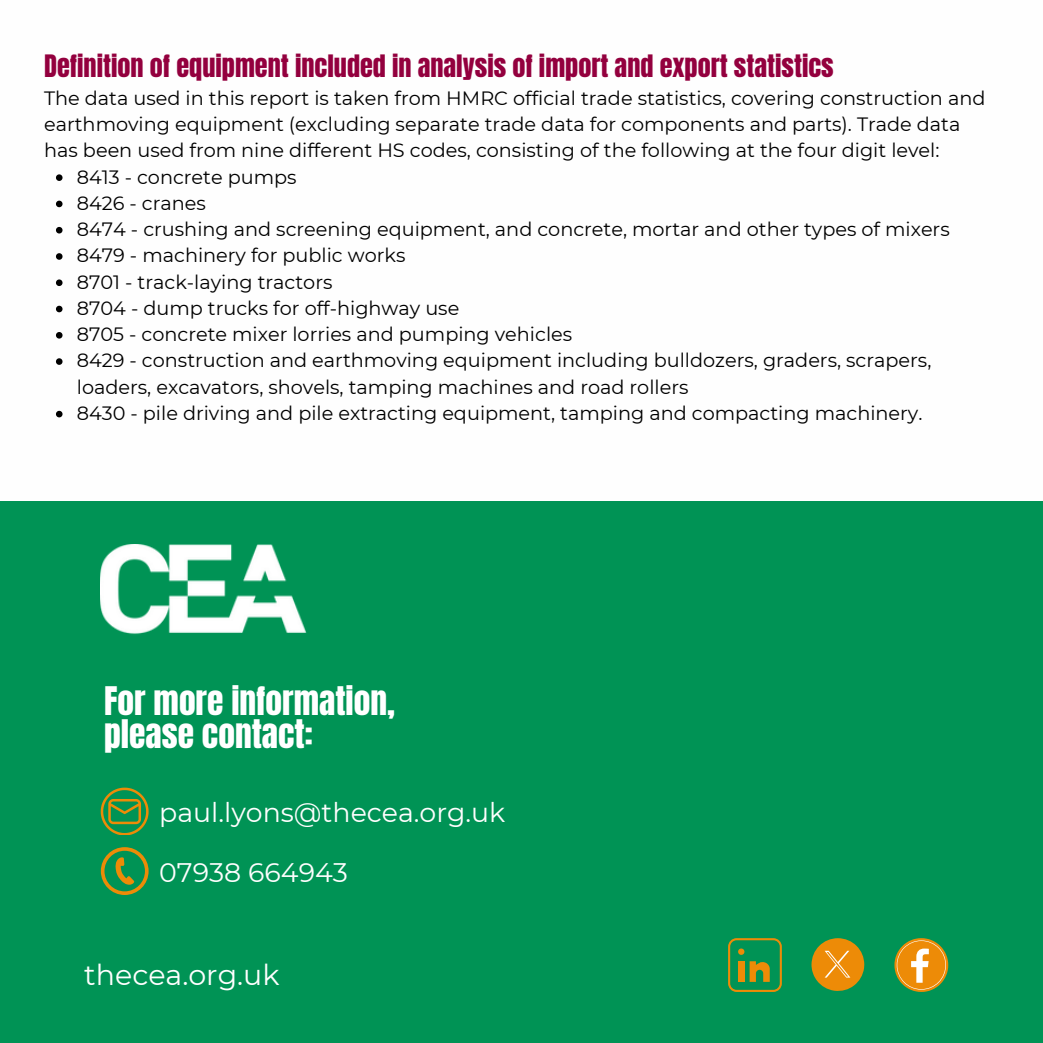
<style>
.page{position:relative;width:1043px;height:1043px;background:#fff}
.page>*{position:absolute;margin:0;border:0;box-sizing:border-box;transform-origin:0 0}
.t1{font:33.43px/32.7px "Anton";color:#fff}
.t2{font:28.53px "Montserrat";color:#fff}
.t3{font:26.78px "Montserrat";color:#fefefe}
.t4{font:26.25px "Anton";color:#93003e}
.t5{font:19.25px/26.2px "Montserrat";color:#000}
</style>
<div class="page">
<svg style="left:56px;top:174px;width:6px;height:7px"></svg>
<svg style="left:56px;top:200px;width:6px;height:7px"></svg>
<svg style="left:56px;top:227px;width:6px;height:6px"></svg>
<svg style="left:56px;top:253px;width:6px;height:7px"></svg>
<svg style="left:56px;top:279px;width:6px;height:7px"></svg>
<svg style="left:56px;top:305px;width:6px;height:7px"></svg>
<svg style="left:56px;top:332px;width:6px;height:6px"></svg>
<svg style="left:56px;top:358px;width:6px;height:7px"></svg>
<svg style="left:56px;top:410px;width:6px;height:7px"></svg>
<div style="left:0;top:501px;width:1042px;height:541px;background:#009355"></div>
<img style="left:101px;top:545px;width:206px;height:89px">
<svg style="left:811px;top:938px;width:52px;height:53px"></svg>
<svg style="left:728px;top:938px;width:53px;height:53px"></svg>
<svg style="left:894px;top:938px;width:53px;height:53px"></svg>
<svg style="left:101px;top:787px;width:47px;height:47px"></svg>
<svg style="left:101px;top:847px;width:47px;height:47px"></svg>
<p class="t4" style="left:44px;top:47px;width:790px">Definition of equipment included in analysis of import and export statistics</p>
<p class="t5" style="left:44px;top:85px;width:942px">The data used in this report is taken from HMRC official trade statistics, covering construction and earthmoving equipment (excluding separate trade data for components and parts). Trade data has been used from nine different HS codes, consisting of the following at the four digit level:</p>
<p class="t5" style="left:77px;top:163px;width:221px">8413 - concrete pumps</p>
<p class="t5" style="left:77px;top:190px;width:131px">8426 - cranes</p>
<p class="t5" style="left:77px;top:216px;width:874px">8474 - crushing and screening equipment, and concrete, mortar and other types of mixers</p>
<p class="t5" style="left:77px;top:242px;width:330px">8479 - machinery for public works</p>
<p class="t5" style="left:77px;top:268px;width:257px">8701 - track-laying tractors</p>
<p class="t5" style="left:77px;top:295px;width:384px">8704 - dump trucks for off-highway use</p>
<p class="t5" style="left:77px;top:321px;width:496px">8705 - concrete mixer lorries and pumping vehicles</p>
<p class="t5" style="left:77px;top:347px;width:855px">8429 - construction and earthmoving equipment including bulldozers, graders, scrapers, loaders, excavators, shovels, tamping machines and road rollers</p>
<p class="t5" style="left:77px;top:400px;width:846px">8430 - pile driving and pile extracting equipment, tamping and compacting machinery.</p>
<p class="t1" style="left:104px;top:685px;width:292px">For more information, please contact:</p>
<p class="t3" style="left:159px;top:795px;width:347px">paul.lyons@thecea.org.uk</p>
<h2 class="t3" style="left:159px;top:855px;width:190px">07938 664943</h2>
<h1 class="t2" style="left:84px;top:956px;width:197px">thecea.org.uk</h1>
</div>
